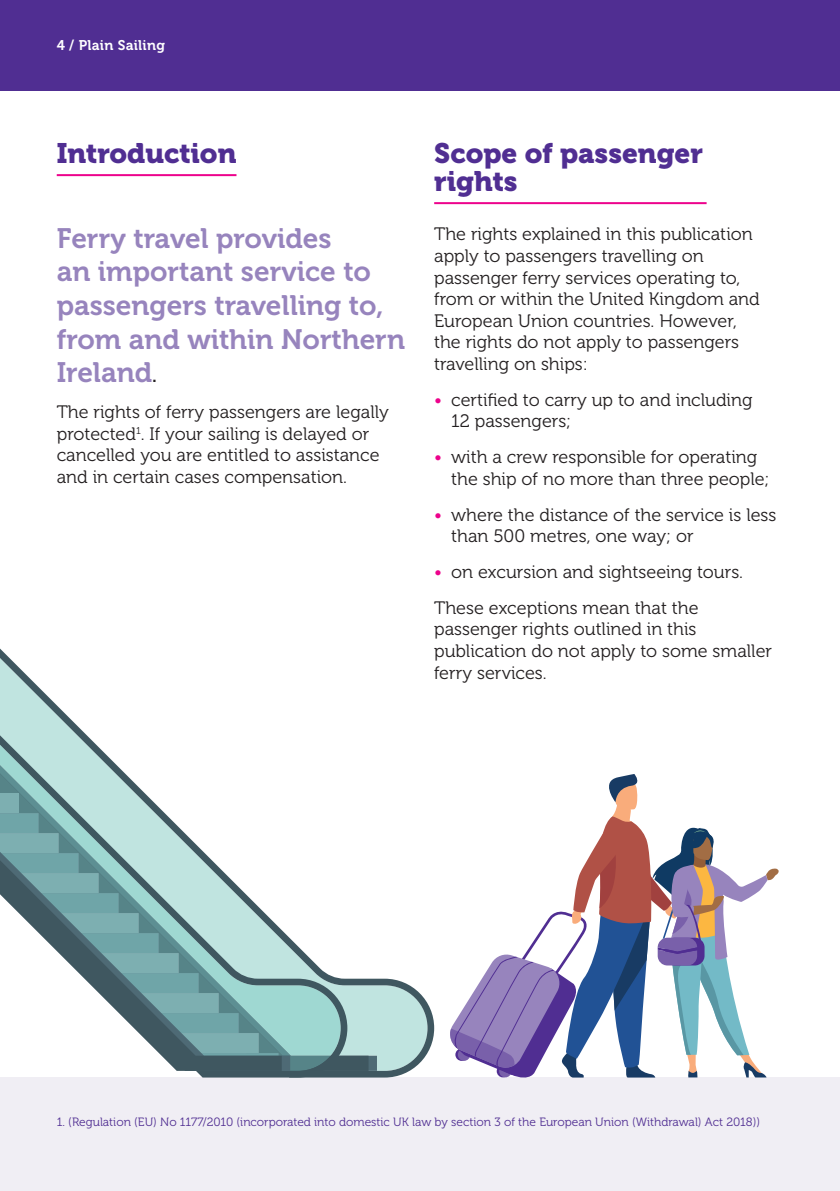
<style>
.page{position:relative;width:840px;height:1191px;background:#fff}
.page>*{position:absolute;margin:0;border:0;box-sizing:border-box;transform-origin:0 0}
.t1{font:28px/33.6px "Museo 700";color:#9784bd}
.t2{font:28px/28px "Museo 900";color:#502e92}
.t3{font:18px/21.6px "Museo 300";color:#231f20}
.t4{font:14px "Museo 700";letter-spacing:.02em;color:#fff}
.t5{font:12px "Museo 300";color:#502e92}
.s1{font-size:18px;color:#231f20}
.s2{color:#ed028c}
</style>
<div class="page">
<div style="left:0;top:0;width:839px;height:91px;background:#502e92"></div>
<hr style="left:57px;top:174px;width:179px;height:2px;background:#ed028c">
<hr style="left:434px;top:202px;width:272px;height:2px;background:#ed028c">
<div style="left:0;top:1077px;width:839px;height:114px;background:#f0eef4"></div>
<svg style="left:347px;top:978px;width:87px;height:99px;fill:#c0e4e0"></svg>
<svg style="left:368px;top:978px;width:9px;height:92px"></svg>
<svg style="left:347px;top:978px;width:21px;height:92px;background:#a2c3c2"></svg>
<svg style="left:0;top:648px;width:347px;height:429px"></svg>
<svg style="left:0;top:851px;width:290px;height:219px"></svg>
<svg style="left:0;top:860px;width:281px;height:210px"></svg>
<svg style="left:450px;top:774px;width:329px;height:304px"></svg>
<p class="t4" style="left:57px;top:38px;width:110px">4 / Plain Sailing</p>
<h1 class="t2" style="left:57px;top:139px;width:181px">Introduction</h1>
<h1 class="t2" style="left:434px;top:139px;width:270px">Scope of passenger rights</h1>
<h1 class="t1" style="left:57px;top:222px;width:349px">Ferry travel provides<br>an important service to passengers travelling to, from and within Northern<br>Ireland<span class="s1">.</span></h1>
<p class="t3" style="left:57px;top:401px;width:333px">The rights of ferry passengers are legally protected<sup>1</sup>. If your sailing is delayed or cancelled you are entitled to assistance and in certain cases compensation.</p>
<p class="t3" style="left:434px;top:224px;width:327px">The rights explained in this publication apply to passengers travelling on passenger ferry services operating to, from or within the United Kingdom and European Union countries. However, the rights do not apply to passengers travelling on ships:</p>
<p class="t3" style="left:451px;top:389px;width:303px;text-indent:-17px"><span class="s2">•</span> certified to carry up to and including<br>12 passengers;</p>
<p class="t3" style="left:451px;top:446px;width:320px;text-indent:-17px"><span class="s2">•</span> with a crew responsible for operating the ship of no more than three people;</p>
<p class="t3" style="left:451px;top:504px;width:326px;text-indent:-17px"><span class="s2">•</span> where the distance of the service is less than 500 metres, one way; or</p>
<p class="t3" style="left:434px;top:554px;width:310px;line-height:35.8px"><span class="s2">•</span> on excursion and sightseeing tours.<br>These exceptions mean that the</p>
<p class="t3" style="left:434px;top:618px;width:339px">passenger rights outlined in this publication do not apply to some smaller ferry services.</p>
<p class="t5" style="left:57px;top:1115px;width:704px">1. (Regulation (EU) No 1177/2010 (incorporated into domestic UK law by section 3 of the European Union (Withdrawal) Act 2018))</p>
</div>
